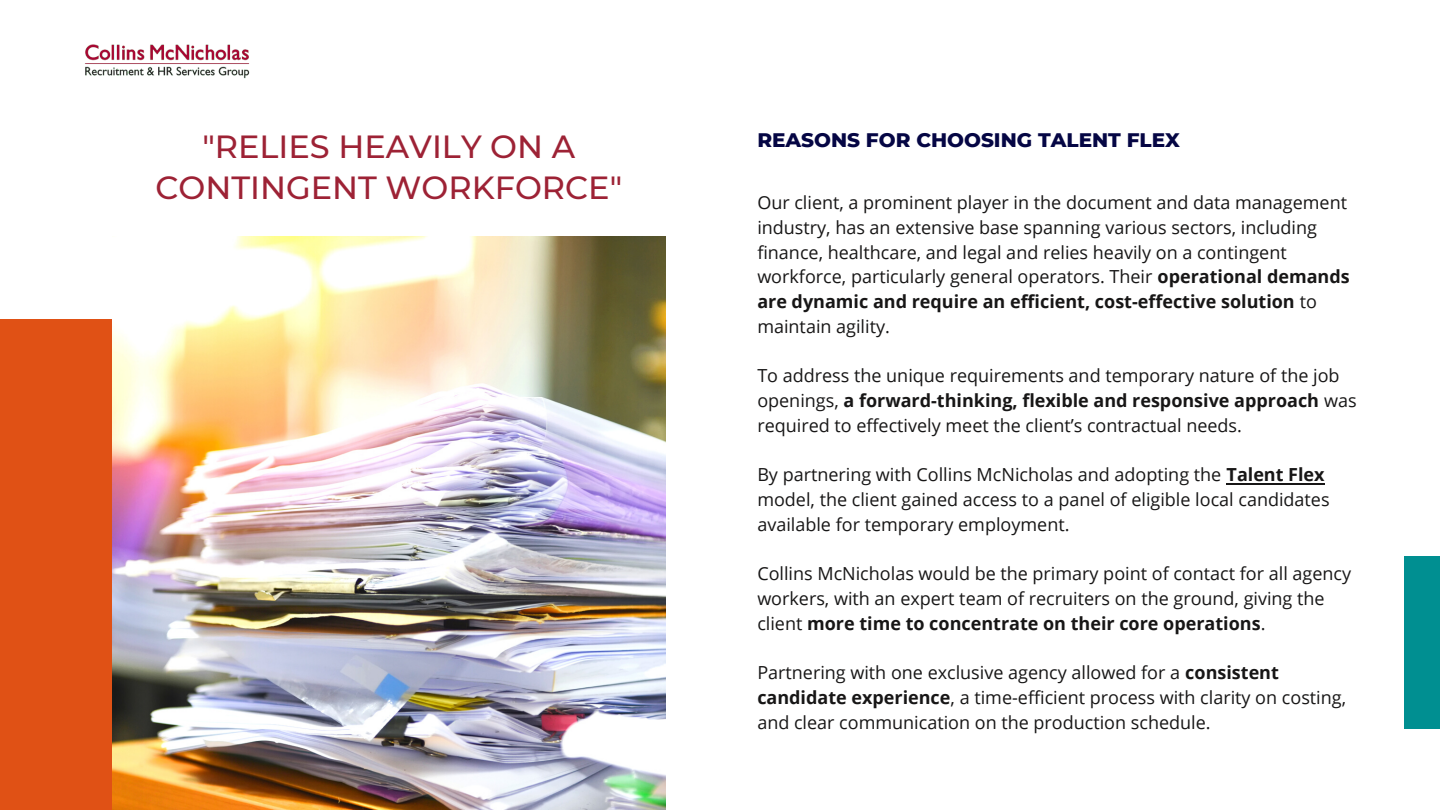
<style>
.page{position:relative;width:1440px;height:810px;background:#fff}
.page>*{position:absolute;margin:0;border:0;box-sizing:border-box;transform-origin:0 0}
.t1{font:500 32px/40.5px "Montserrat";color:#9d2235;text-align:center}
.t2{font:800 20px "Montserrat";color:#050644}
.t3{font:18px/24.8px "Open Sans";color:#171616}
.s1{font-weight:700}
</style>
<div class="page">
<div style="left:1404px;top:556px;width:36px;height:173px;background:#008f91"></div>
<div style="left:0;top:320px;width:363px;height:490px;background:#e05115"></div>
<hr style="left:1227px;top:483px;width:98px;height:1px;background:#171616">
<img style="left:85px;top:44px;width:165px;height:35px">
<img style="left:112px;top:236px;width:553px;height:574px">
<p class="t1" style="left:155px;top:127px;width:468px">"RELIES HEAVILY ON A<br>CONTINGENT WORKFORCE"</p>
<p class="t2" style="left:757px;top:127px;width:424px">REASONS FOR CHOOSING TALENT FLEX</p>
<h1 class="t3" style="left:757px;top:190px;width:594px">Our client, a prominent player in the document and data management industry, has an extensive base spanning various sectors, including finance, healthcare, and legal and relies heavily on a contingent workforce, particularly general operators. Their <span class="s1">operational demands are dynamic and require an efficient, cost-effective solution</span> to maintain agility.</h1>
<h2 class="t3" style="left:757px;top:363px;width:601px">To address the unique requirements and temporary nature of the job openings, <span class="s1">a forward-thinking, flexible and responsive approach</span> was required to effectively meet the client’s contractual needs.</h2>
<p class="t3" style="left:757px;top:462px;width:574px">By partnering with Collins McNicholas and adopting the <span class="s1">Talent Flex </span>model, the client gained access to a panel of eligible local candidates available for temporary employment.</p>
<p class="t3" style="left:757px;top:561px;width:595px">Collins McNicholas would be the primary point of contact for all agency workers, with an expert team of recruiters on the ground, giving the client <span class="s1">more time to concentrate on their core operations</span>.</p>
<p class="t3" style="left:757px;top:660px;width:590px">Partnering with one exclusive agency allowed for a <span class="s1">consistent candidate experience</span>, a time-efficient process with clarity on costing, and clear communication on the production schedule.</p>
</div>
